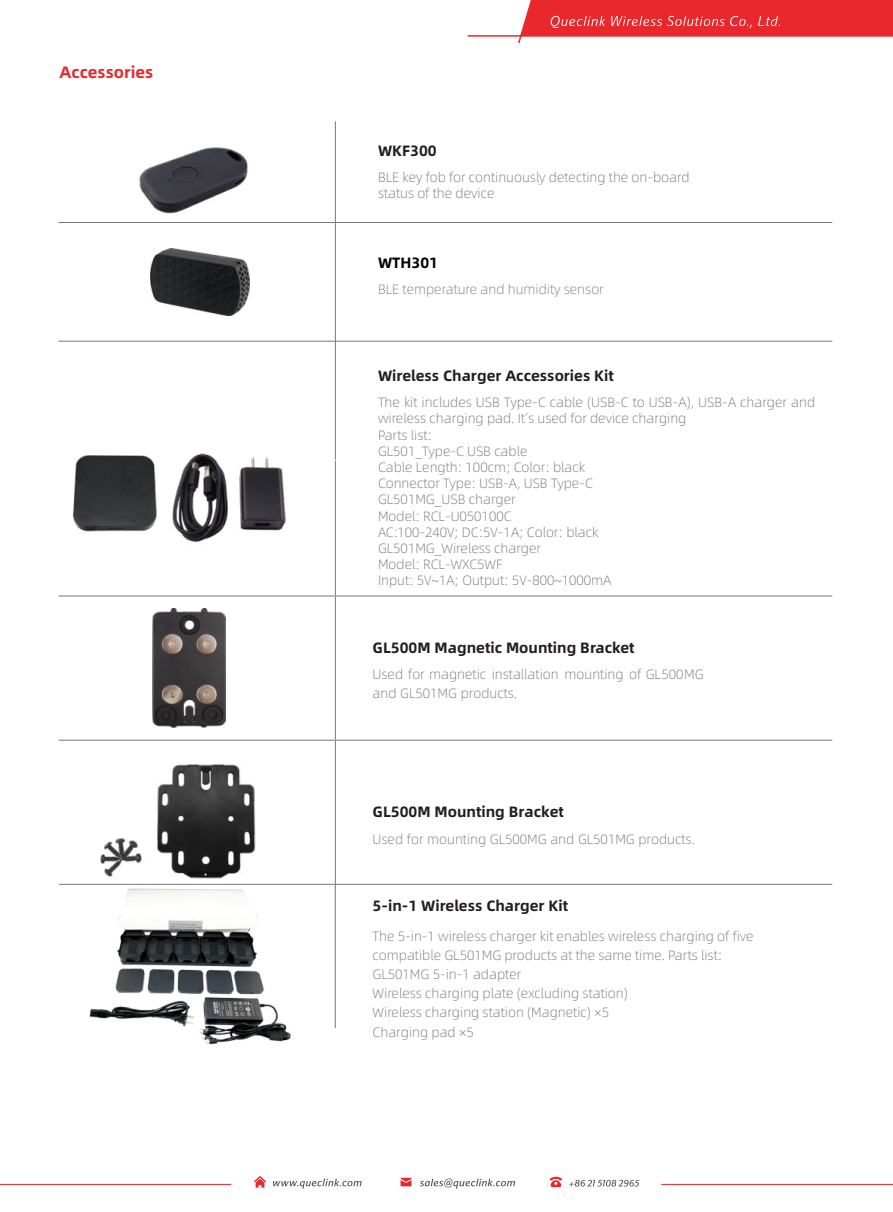
<style>
.page{position:relative;width:893px;height:1212px;background:#fff}
.page>*{position:absolute;margin:0;border:0;box-sizing:border-box;transform-origin:0 0}
.t1{font:700 16.5px "Alibaba Sans";color:#e9282d}
.t2{font:700 15px "Alibaba Sans";color:#231f20}
.t3{font:700 15px "Alibaba Sans";color:#000}
.t4{font:300 13.5px/16.2px "Alibaba Sans";color:#76787b}
.t5{font:300 13.5px "Alibaba Sans";color:#7d7d7d}
</style>
<div class="page">
<svg style="left:254px;top:1176px;width:12px;height:11px"></svg>
<svg style="left:401px;top:1178px;width:11px;height:8px"></svg>
<svg style="left:550px;top:1177px;width:12px;height:10px"></svg>
<svg style="left:273px;top:1178px;width:89px;height:10px"></svg>
<svg style="left:420px;top:1178px;width:95px;height:10px"></svg>
<svg style="left:569px;top:1180px;width:70px;height:6px"></svg>
<hr style="left:661px;top:1184px;width:232px;height:1px;background:#e9282d">
<hr style="left:0;top:1184px;width:231px;height:1px;background:#e9282d">
<svg style="left:467px;top:0;width:426px;height:44px"></svg>
<hr style="left:335px;top:121px;width:1px;height:101px;background:#76787b">
<hr style="left:335px;top:222px;width:497px;height:1px;background:#76787b">
<hr style="left:58px;top:222px;width:277px;height:1px;background:#76787b">
<hr style="left:335px;top:222px;width:1px;height:238px;background:#76787b">
<hr style="left:335px;top:341px;width:497px;height:1px;background:#76787b">
<hr style="left:58px;top:341px;width:277px;height:1px;background:#76787b">
<hr style="left:335px;top:461px;width:1px;height:135px;background:#76787b">
<hr style="left:335px;top:596px;width:497px;height:1px;background:#76787b">
<hr style="left:58px;top:596px;width:277px;height:1px;background:#76787b">
<hr style="left:335px;top:596px;width:1px;height:144px;background:#76787b">
<hr style="left:335px;top:740px;width:497px;height:1px;background:#76787b">
<hr style="left:58px;top:740px;width:277px;height:1px;background:#76787b">
<hr style="left:335px;top:740px;width:1px;height:144px;background:#76787b">
<img style="left:152px;top:608px;width:74px;height:120px">
<img style="left:98px;top:764px;width:166px;height:120px">
<img style="left:72px;top:453px;width:214px;height:90px">
<img style="left:139px;top:147px;width:109px;height:67px">
<img style="left:89px;top:888px;width:202px;height:157px">
<hr style="left:59px;top:884px;width:277px;height:1px;background:#76787b">
<hr style="left:335px;top:884px;width:497px;height:1px;background:#76787b">
<hr style="left:335px;top:884px;width:1px;height:144px;background:#76787b">
<img style="left:151px;top:248px;width:99px;height:68px">
<p class="t1" style="left:60px;top:65px;width:95px">Accessories</p>
<p class="t2" style="left:378px;top:144px;width:60px">WKF300</p>
<p class="t4" style="left:378px;top:170px;width:313px">BLE key fob for continuously detecting the on-board status of the device</p>
<p class="t3" style="left:378px;top:256px;width:62px">WTH301</p>
<p class="t5" style="left:378px;top:284px;width:227px">BLE temperature and humidity sensor</p>
<p class="t2" style="left:378px;top:369px;width:237px">Wireless Charger Accessories Kit</p>
<p class="t4" style="left:378px;top:395px;width:439px">The kit includes USB Type-C cable (USB-C to USB-A), USB-A charger and wireless charging pad. It’s used for device charging<br>Parts list:<br>GL501_Type-C USB cable<br>Cable Length: 100cm; Color: black<br>Connector Type: USB-A, USB Type-C<br>GL501MG_USB charger<br>Model: RCL-U050100C<br>AC:100-240V; DC:5V-1A; Color: black<br>GL501MG_Wireless charger<br>Model: RCL-WXC5WF<br>Input: 5V~1A; Output: 5V-800~1000mA</p>
<p class="t2" style="left:373px;top:639px;width:263px">GL500M Magnetic Mounting Bracket</p>
<p class="t4" style="left:373px;top:666px;width:333px;line-height:18.6px">Used for magnetic installation mounting of GL500MG and GL501MG products.</p>
<p class="t2" style="left:373px;top:806px;width:193px">GL500M Mounting Bracket</p>
<p class="t4" style="left:373px;top:832px;width:324px">Used for mounting GL500MG and GL501MG products.</p>
<p class="t2" style="left:373px;top:900px;width:197px">5-in-1 Wireless Charger Kit</p>
<p class="t4" style="left:373px;top:927px;width:383px;line-height:19.2px">The 5-in-1 wireless charger kit enables wireless charging of five compatible GL501MG products at the same time. Parts list:<br>GL501MG 5-in-1 adapter<br>Wireless charging plate (excluding station)<br>Wireless charging station (Magnetic) ×5<br>Charging pad ×5</p>
</div>
